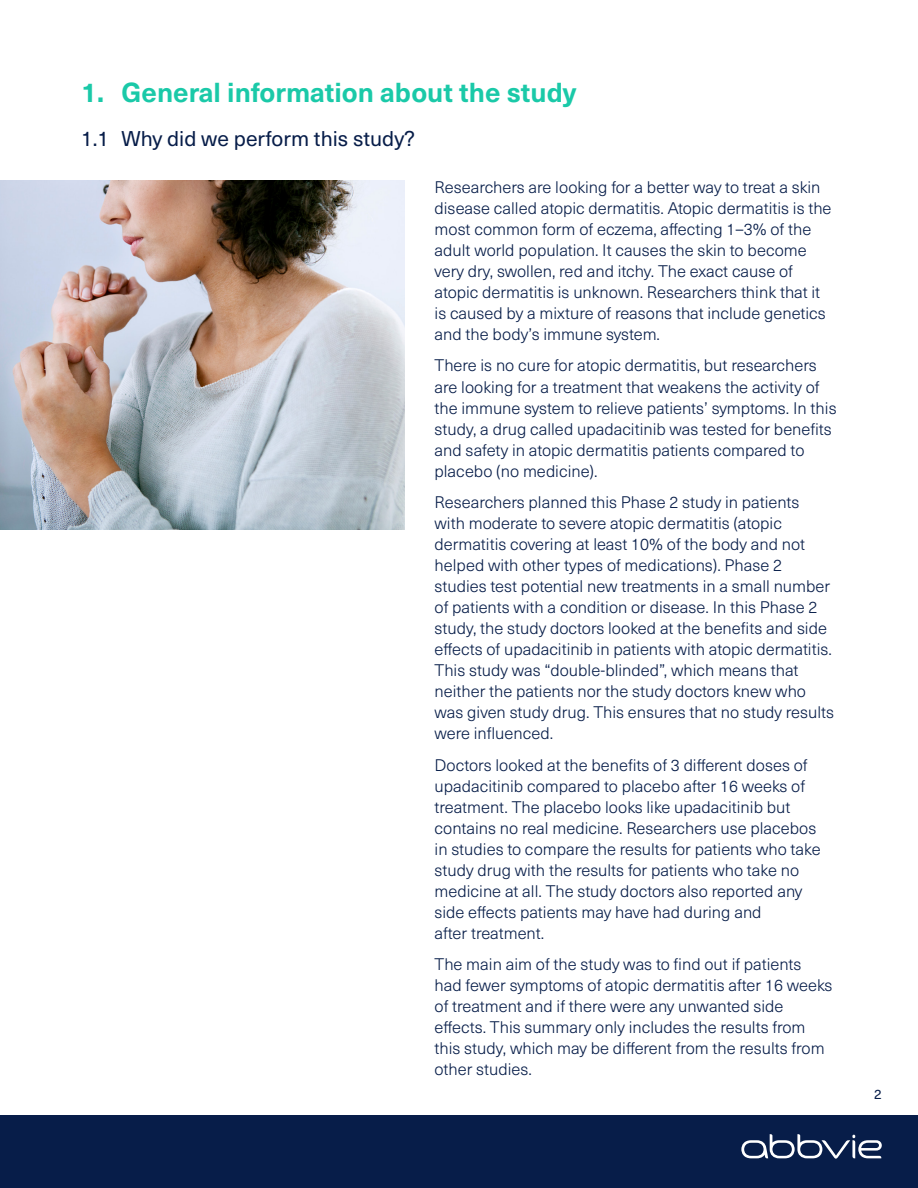
<style>
.page{position:relative;width:918px;height:1188px;background:#fff}
.page>*{position:absolute;margin:0;border:0;box-sizing:border-box;transform-origin:0 0}
.t1{font:700 27px "Neue Haas Unica Pro";color:#1ac9a8}
.t2{font:21px "Neue Haas Unica Pro";color:#071d49}
.t3{font:300 16.5px/21px "Neue Haas Unica Pro";color:#071d49}
.t4{font:13.5px "Neue Haas Unica Pro";color:#071d49}
</style>
<div class="page">
<img style="left:0;top:180px;width:405px;height:349px">
<div style="left:0;top:1115px;width:918px;height:73px;background:#071d49"></div>
<svg style="left:741px;top:1134px;width:141px;height:25px"></svg>
<h1 class="t1" style="left:81px;top:76px;width:497px">1. General information about the study</h1>
<p class="t2" style="left:81px;top:126px;width:336px">1.1 Why did we perform this study?</p>
<p class="t3" style="left:435px;top:177px;width:398px">Researchers are looking for a better way to treat a skin disease called atopic dermatitis. Atopic dermatitis is the most common form of eczema, affecting 1–3% of the adult world population. It causes the skin to become very dry, swollen, red and itchy. The exact cause of atopic dermatitis is unknown. Researchers think that it is caused by a mixture of reasons that include genetics and the body’s immune system.</p>
<p class="t3" style="left:435px;top:355px;width:403px">There is no cure for atopic dermatitis, but researchers are looking for a treatment that weakens the activity of the immune system to relieve patients’ symptoms. In this study, a drug called upadacitinib was tested for benefits and safety in atopic dermatitis patients compared to placebo (no medicine).</p>
<p class="t3" style="left:435px;top:492px;width:401px">Researchers planned this Phase 2 study in patients<br>with moderate to severe atopic dermatitis (atopic dermatitis covering at least 10% of the body and not helped with other types of medications). Phase 2 studies test potential new treatments in a small number of patients with a condition or disease. In this Phase 2 study, the study doctors looked at the benefits and side effects of upadacitinib in patients with atopic dermatitis.<br>This study was “double-blinded”, which means that neither the patients nor the study doctors knew who was given study drug. This ensures that no study results were influenced.</p>
<p class="t3" style="left:435px;top:755px;width:388px">Doctors looked at the benefits of 3 different doses of upadacitinib compared to placebo after 16 weeks of treatment. The placebo looks like upadacitinib but contains no real medicine. Researchers use placebos in studies to compare the results for patients who take study drug with the results for patients who take no medicine at all. The study doctors also reported any side effects patients may have had during and<br>after treatment.</p>
<p class="t3" style="left:435px;top:954px;width:399px">The main aim of the study was to find out if patients had fewer symptoms of atopic dermatitis after 16 weeks of treatment and if there were any unwanted side effects. This summary only includes the results from this study, which may be different from the results from other studies.</p>
<p class="t4" style="left:874px;top:1086px;width:9px">2</p>
</div>
